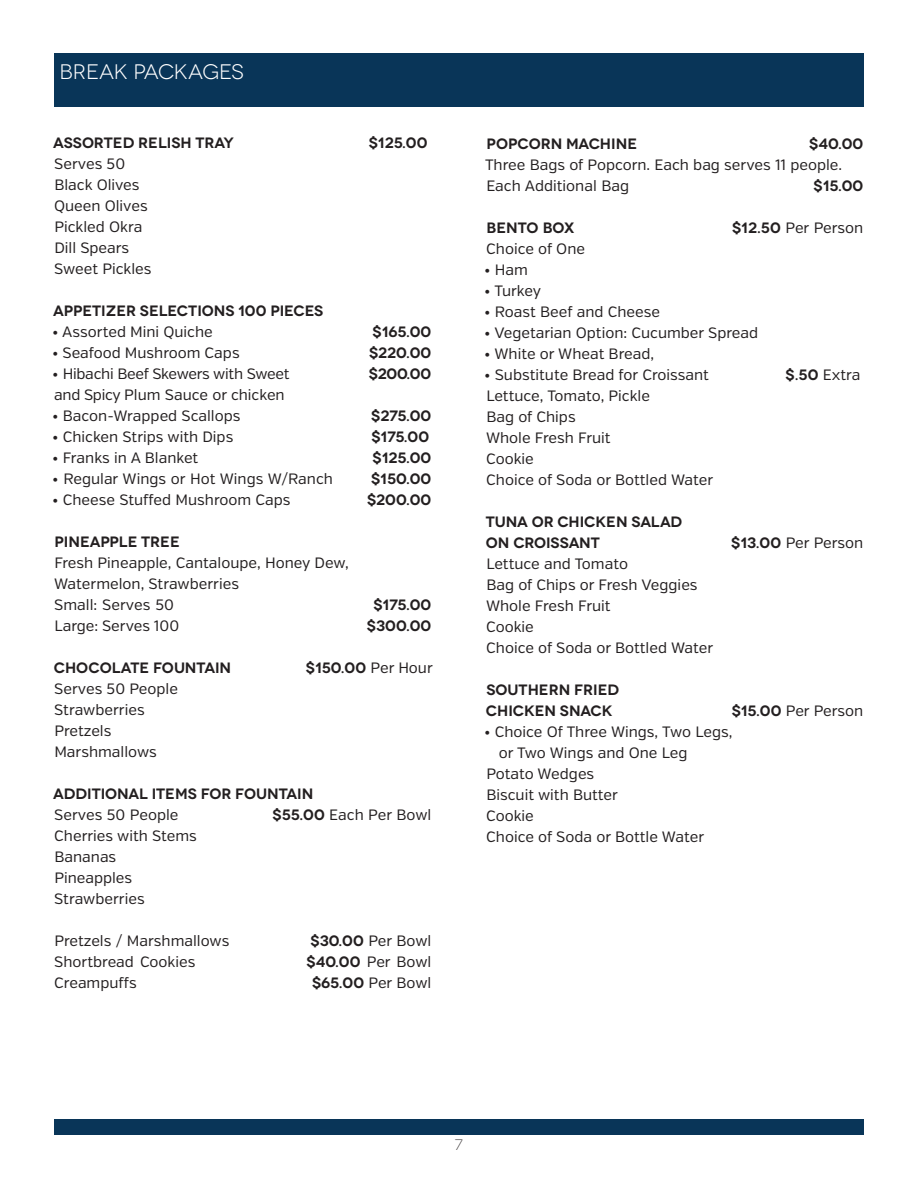
<style>
.page{position:relative;width:918px;height:1188px;background:#fff}
.page>*{position:absolute;margin:0;border:0;box-sizing:border-box;transform-origin:0 0}
.t1{font:21px "Novecentowide";letter-spacing:-.01em;color:#fff}
.Text_big{font:15px "Verb";color:#231f20}
.Text_big-2{font:600 15px "Novecentowide";color:#231f20}
.Text_big-3{font:15px "Verb";letter-spacing:-.02em;color:#231f20}
.t2{font:300 15px "Novecentowide";color:#231f20}
.s1{font-family:"Verb";font-weight:400}
.s2{font-family:"Novecentowide";font-weight:600}
</style>
<div class="page">
<div style="left:54px;top:53px;width:810px;height:54px;background:#093558"></div>
<div style="left:54px;top:1120px;width:809px;height:15px;background:#093558"></div>
<p class="t1" style="left:59px;top:59px;width:186px">BREAK PACKAGES</p>
<p class="Text_big-2" style="left:53px;top:133px;width:182px">ASSORTED RELISH TRAY</p>
<p class="Text_big-2" style="left:369px;top:133px;width:60px">$125.00</p>
<p class="Text_big" style="left:54px;top:155px;width:72px">Serves 50</p>
<p class="Text_big" style="left:54px;top:176px;width:87px">Black Olives</p>
<p class="Text_big" style="left:54px;top:197px;width:95px">Queen Olives</p>
<p class="Text_big" style="left:54px;top:218px;width:89px">Pickled Okra</p>
<p class="Text_big" style="left:54px;top:239px;width:76px">Dill Spears</p>
<p class="Text_big" style="left:54px;top:260px;width:99px">Sweet Pickles</p>
<p class="Text_big-2" style="left:53px;top:301px;width:271px">APPETIZER SELECTIONS 100 PIECES</p>
<p class="Text_big" style="left:52px;top:323px;width:162px">• Assorted Mini Quiche</p>
<p class="Text_big-2" style="left:373px;top:322px;width:60px">$165.00</p>
<p class="Text_big" style="left:52px;top:344px;width:189px">• Seafood Mushroom Caps</p>
<p class="Text_big-2" style="left:369px;top:343px;width:64px">$220.00</p>
<p class="Text_big-3" style="left:52px;top:365px;width:239px">• Hibachi Beef Skewers with Sweet</p>
<p class="Text_big-2" style="left:369px;top:364px;width:64px">$200.00</p>
<p class="Text_big" style="left:54px;top:386px;width:232px">and Spicy Plum Sauce or chicken</p>
<p class="Text_big" style="left:52px;top:407px;width:190px">• Bacon-Wrapped Scallops</p>
<p class="Text_big-2" style="left:371px;top:406px;width:62px">$275.00</p>
<p class="Text_big" style="left:52px;top:428px;width:183px">• Chicken Strips with Dips</p>
<p class="Text_big-2" style="left:372px;top:427px;width:59px">$175.00</p>
<p class="Text_big" style="left:52px;top:449px;width:148px">• Franks in A Blanket</p>
<p class="Text_big-2" style="left:373px;top:448px;width:60px">$125.00</p>
<p class="Text_big" style="left:52px;top:470px;width:282px">• Regular Wings or Hot Wings W/Ranch</p>
<p class="Text_big-2" style="left:371px;top:469px;width:62px">$150.00</p>
<p class="Text_big" style="left:52px;top:491px;width:240px">• Cheese Stuffed Mushroom Caps</p>
<p class="Text_big-2" style="left:367px;top:490px;width:66px">$200.00</p>
<p class="Text_big-2" style="left:55px;top:532px;width:127px">PINEAPPLE TREE</p>
<p class="Text_big" style="left:54px;top:554px;width:296px">Fresh Pineapple, Cantaloupe, Honey Dew,</p>
<p class="Text_big" style="left:54px;top:575px;width:187px">Watermelon, Strawberries</p>
<p class="Text_big" style="left:54px;top:596px;width:121px">Small: Serves 50</p>
<p class="Text_big-2" style="left:374px;top:595px;width:59px">$175.00</p>
<p class="Text_big" style="left:54px;top:617px;width:126px">Large: Serves 100</p>
<p class="Text_big-2" style="left:367px;top:616px;width:66px">$300.00</p>
<p class="Text_big-2" style="left:54px;top:658px;width:179px">CHOCOLATE FOUNTAIN</p>
<p class="Text_big-2" style="left:306px;top:658px;width:128px">$150.00 <span class="s1">Per Hour</span></p>
<p class="Text_big" style="left:54px;top:680px;width:125px">Serves 50 People</p>
<p class="Text_big" style="left:54px;top:701px;width:92px">Strawberries</p>
<p class="Text_big" style="left:54px;top:722px;width:59px">Pretzels</p>
<p class="Text_big" style="left:54px;top:743px;width:104px">Marshmallows</p>
<p class="Text_big-2" style="left:53px;top:784px;width:262px">ADDITIONAL ITEMS FOR FOUNTAIN</p>
<p class="Text_big" style="left:54px;top:806px;width:126px">Serves 50 People</p>
<p class="Text_big" style="left:273px;top:806px;width:160px"><span class="s2">$55.00</span> Each Per Bowl</p>
<p class="Text_big" style="left:54px;top:827px;width:144px">Cherries with Stems</p>
<p class="Text_big" style="left:54px;top:848px;width:63px">Bananas</p>
<p class="Text_big" style="left:54px;top:869px;width:79px">Pineapples</p>
<p class="Text_big" style="left:54px;top:890px;width:92px">Strawberries</p>
<p class="Text_big" style="left:54px;top:932px;width:177px">Pretzels / Marshmallows</p>
<p class="Text_big" style="left:311px;top:932px;width:122px"><span class="s2">$30.00</span> Per Bowl</p>
<p class="Text_big" style="left:54px;top:953px;width:143px">Shortbread Cookies</p>
<p class="Text_big" style="left:307px;top:953px;width:126px"><span class="s2">$40.00</span> Per Bowl</p>
<p class="Text_big" style="left:54px;top:974px;width:84px">Creampuffs</p>
<p class="Text_big" style="left:312px;top:974px;width:121px"><span class="s2">$65.00</span> Per Bowl</p>
<p class="Text_big-2" style="left:487px;top:135px;width:152px">POPCORN MACHINE</p>
<p class="Text_big-2" style="left:809px;top:135px;width:56px">$40.00</p>
<p class="Text_big" style="left:485px;top:156px;width:359px">Three Bags of Popcorn. Each bag serves 11 people.</p>
<p class="Text_big" style="left:486px;top:177px;width:144px">Each Additional Bag</p>
<p class="Text_big-2" style="left:814px;top:177px;width:51px">$15.00</p>
<p class="Text_big-2" style="left:487px;top:219px;width:89px">BENTO BOX</p>
<p class="Text_big" style="left:732px;top:219px;width:133px"><span class="s2">$12.50</span> Per Person</p>
<p class="Text_big" style="left:486px;top:240px;width:100px">Choice of One</p>
<p class="Text_big" style="left:484px;top:261px;width:45px">• Ham</p>
<p class="Text_big" style="left:484px;top:282px;width:59px">• Turkey</p>
<p class="Text_big" style="left:484px;top:303px;width:178px">• Roast Beef and Cheese</p>
<p class="Text_big" style="left:484px;top:324px;width:276px">• Vegetarian Option: Cucumber Spread</p>
<p class="Text_big" style="left:484px;top:345px;width:172px">• White or Wheat Bread,</p>
<p class="Text_big" style="left:484px;top:366px;width:226px">• Substitute Bread for Croissant</p>
<p class="Text_big" style="left:786px;top:366px;width:76px"><span class="s2">$.50</span> Extra</p>
<p class="Text_big" style="left:486px;top:387px;width:165px">Lettuce, Tomato, Pickle</p>
<p class="Text_big" style="left:486px;top:408px;width:91px">Bag of Chips</p>
<p class="Text_big" style="left:486px;top:429px;width:126px">Whole Fresh Fruit</p>
<p class="Text_big" style="left:486px;top:450px;width:49px">Cookie</p>
<p class="Text_big" style="left:486px;top:471px;width:229px">Choice of Soda or Bottled Water</p>
<p class="Text_big-2" style="left:486px;top:513px;width:198px">TUNA OR CHICKEN SALAD</p>
<p class="Text_big-2" style="left:486px;top:534px;width:116px">ON CROISSANT</p>
<p class="Text_big" style="left:731px;top:534px;width:134px"><span class="s2">$13.00</span> Per Person</p>
<p class="Text_big" style="left:486px;top:555px;width:143px">Lettuce and Tomato</p>
<p class="Text_big" style="left:486px;top:576px;width:213px">Bag of Chips or Fresh Veggies</p>
<p class="Text_big" style="left:486px;top:597px;width:126px">Whole Fresh Fruit</p>
<p class="Text_big" style="left:486px;top:618px;width:49px">Cookie</p>
<p class="Text_big" style="left:486px;top:639px;width:229px">Choice of Soda or Bottled Water</p>
<p class="Text_big-2" style="left:486px;top:681px;width:134px">SOUTHERN FRIED</p>
<p class="Text_big-2" style="left:486px;top:702px;width:128px">CHICKEN SNACK</p>
<p class="Text_big" style="left:732px;top:702px;width:133px"><span class="s2">$15.00</span> Per Person</p>
<p class="Text_big" style="left:484px;top:723px;width:250px">• Choice Of Three Wings, Two Legs,</p>
<p class="Text_big" style="left:499px;top:744px;width:190px">or Two Wings and One Leg</p>
<p class="Text_big" style="left:486px;top:765px;width:109px">Potato Wedges</p>
<p class="Text_big" style="left:486px;top:786px;width:133px">Biscuit with Butter</p>
<p class="Text_big" style="left:486px;top:807px;width:49px">Cookie</p>
<p class="Text_big" style="left:486px;top:828px;width:220px">Choice of Soda or Bottle Water</p>
<p class="t2" style="left:455px;top:1136px;width:10px">7</p>
</div>
